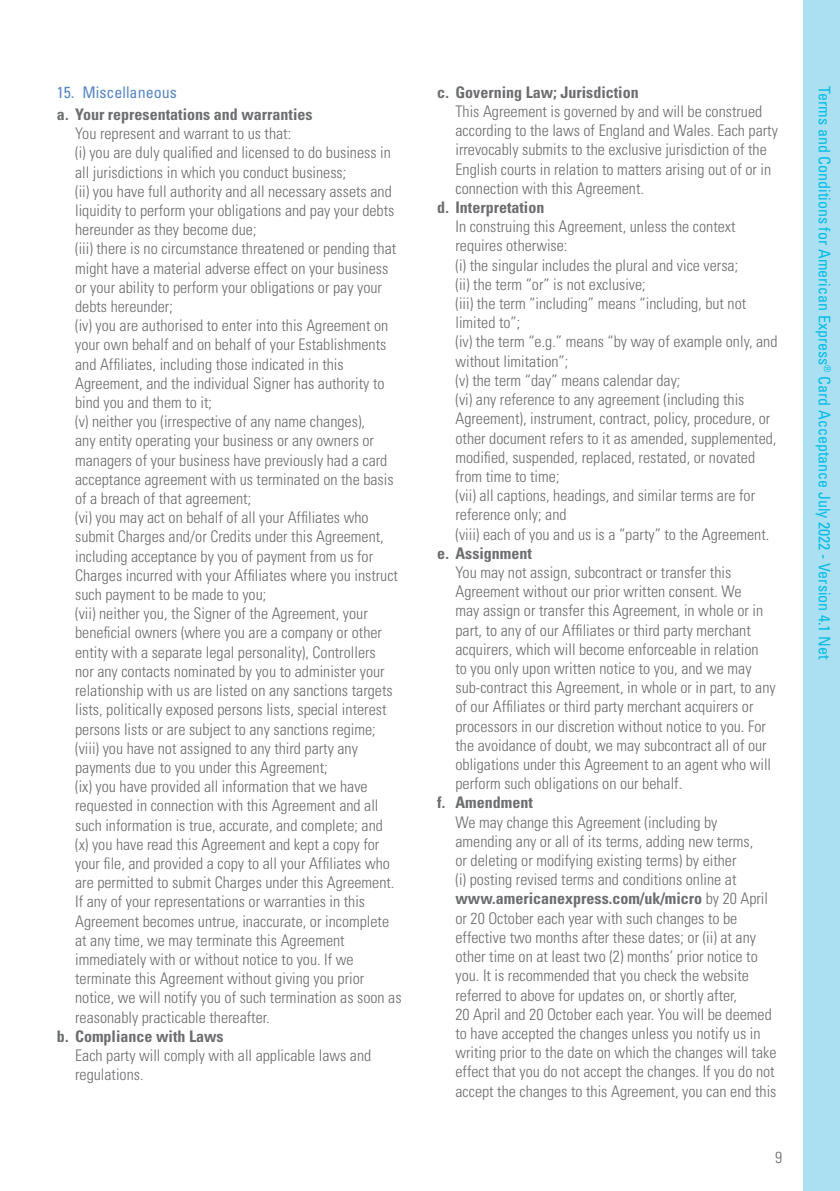
<style>
.page{position:relative;width:840px;height:1191px;background:#fff}
.page>*{position:absolute;margin:0;border:0;box-sizing:border-box;transform-origin:0 0}
.t1{font:300 condensed 16px/19.2px "Univers";color:#6c6d70}
.t2{font:700 condensed 16px "Univers";color:#6c6d70}
.t3{font:condensed 16px "Univers";color:#02bce5}
.t4{font:condensed 16px "Univers";color:#5786c5}
.s1{font-weight:700}
</style>
<div class="page">
<div style="left:803px;top:0;width:36px;height:1191px;background:#abe0f3"></div>
<p class="t4" style="left:57px;top:82px;width:121px">15. Miscellaneous</p>
<p class="t2" style="left:57px;top:104px;width:257px">a. Your representations and warranties</p>
<p class="t1" style="left:75px;top:124px;width:328px">You represent and warrant to us that:<br>(i) you are duly qualified and licensed to do business in all jurisdictions in which you conduct business;<br>(ii) you have full authority and all necessary assets and liquidity to perform your obligations and pay your debts hereunder as they become due;<br>(iii) there is no circumstance threatened or pending that might have a material adverse effect on your business or your ability to perform your obligations or pay your debts hereunder;<br>(iv) you are authorised to enter into this Agreement on your own behalf and on behalf of your Establishments and Affiliates, including those indicated in this Agreement, and the individual Signer has authority to bind you and them to it;<br>(v) neither you (irrespective of any name changes),<br>any entity operating your business or any owners or managers of your business have previously had a card acceptance agreement with us terminated on the basis of a breach of that agreement;<br>(vi) you may act on behalf of all your Affiliates who submit Charges and/or Credits under this Agreement, including acceptance by you of payment from us for Charges incurred with your Affiliates where you instruct such payment to be made to you;<br>(vii) neither you, the Signer of the Agreement, your beneficial owners (where you are a company or other entity with a separate legal personality), Controllers<br>nor any contacts nominated by you to administer your relationship with us are listed on any sanctions targets lists, politically exposed persons lists, special interest persons lists or are subject to any sanctions regime; (viii) you have not assigned to any third party any payments due to you under this Agreement;<br>(ix) you have provided all information that we have requested in connection with this Agreement and all such information is true, accurate, and complete; and<br>(x) you have read this Agreement and kept a copy for your file, and provided a copy to all your Affiliates who are permitted to submit Charges under this Agreement.<br>If any of your representations or warranties in this Agreement becomes untrue, inaccurate, or incomplete at any time, we may terminate this Agreement immediately with or without notice to you. If we terminate this Agreement without giving you prior notice, we will notify you of such termination as soon as reasonably practicable thereafter.</p>
<p class="t2" style="left:57px;top:1026px;width:168px">b. Compliance with Laws</p>
<p class="t1" style="left:75px;top:1045px;width:297px">Each party will comply with all applicable laws and regulations.</p>
<p class="t2" style="left:437px;top:82px;width:203px">c. Governing Law; Jurisdiction</p>
<p class="t1" style="left:455px;top:102px;width:324px">This Agreement is governed by and will be construed according to the laws of England and Wales. Each party irrevocably submits to the exclusive jurisdiction of the English courts in relation to matters arising out of or in connection with this Agreement.</p>
<p class="t2" style="left:437px;top:197px;width:109px">d. Interpretation</p>
<p class="t1" style="left:455px;top:217px;width:323px">In construing this Agreement, unless the context requires otherwise:<br>(i) the singular includes the plural and vice versa;<br>(ii) the term “or” is not exclusive;<br>(iii) the term “including” means “including, but not limited to”;<br>(iv) the term “e.g.” means “by way of example only, and without limitation”;<br>(v) the term “day” means calendar day;<br>(vi) any reference to any agreement (including this Agreement), instrument, contract, policy, procedure, or other document refers to it as amended, supplemented, modified, suspended, replaced, restated, or novated from time to time;<br>(vii) all captions, headings, and similar terms are for reference only; and<br>(viii) each of you and us is a “party” to the Agreement.</p>
<p class="t2" style="left:437px;top:543px;width:96px">e. Assignment</p>
<p class="t1" style="left:455px;top:563px;width:321px">You may not assign, subcontract or transfer this Agreement without our prior written consent. We<br>may assign or transfer this Agreement, in whole or in part, to any of our Affiliates or third party merchant acquirers, which will become enforceable in relation<br>to you only upon written notice to you, and we may sub-contract this Agreement, in whole or in part, to any of our Affiliates or third party merchant acquirers or processors in our discretion without notice to you. For the avoidance of doubt, we may subcontract all of our obligations under this Agreement to an agent who will perform such obligations on our behalf.</p>
<p class="t2" style="left:437px;top:793px;width:97px">f. Amendment</p>
<p class="t1" style="left:455px;top:812px;width:322px">We may change this Agreement (including by amending any or all of its terms, adding new terms,<br>or deleting or modifying existing terms) by either<br>(i) posting revised terms and conditions online at <span class="s1">www.americanexpress.com/uk/micro</span> by 20 April or 20 October each year with such changes to be effective two months after these dates; or (ii) at any other time on at least two (2) months’ prior notice to you. It is recommended that you check the website referred to above for updates on, or shortly after,<br>20 April and 20 October each year. You will be deemed to have accepted the changes unless you notify us in writing prior to the date on which the changes will take effect that you do not accept the changes. If you do not accept the changes to this Agreement, you can end this</p>
<p class="t1" style="left:774px;top:1147px;width:9px">9</p>
<p class="t3" style="left:834px;top:86px;width:574px;rotate:90deg">Terms and Conditions for American Express<sup>®</sup> Card Acceptance July 2022 - Version 4.1 Net</p>
</div>
